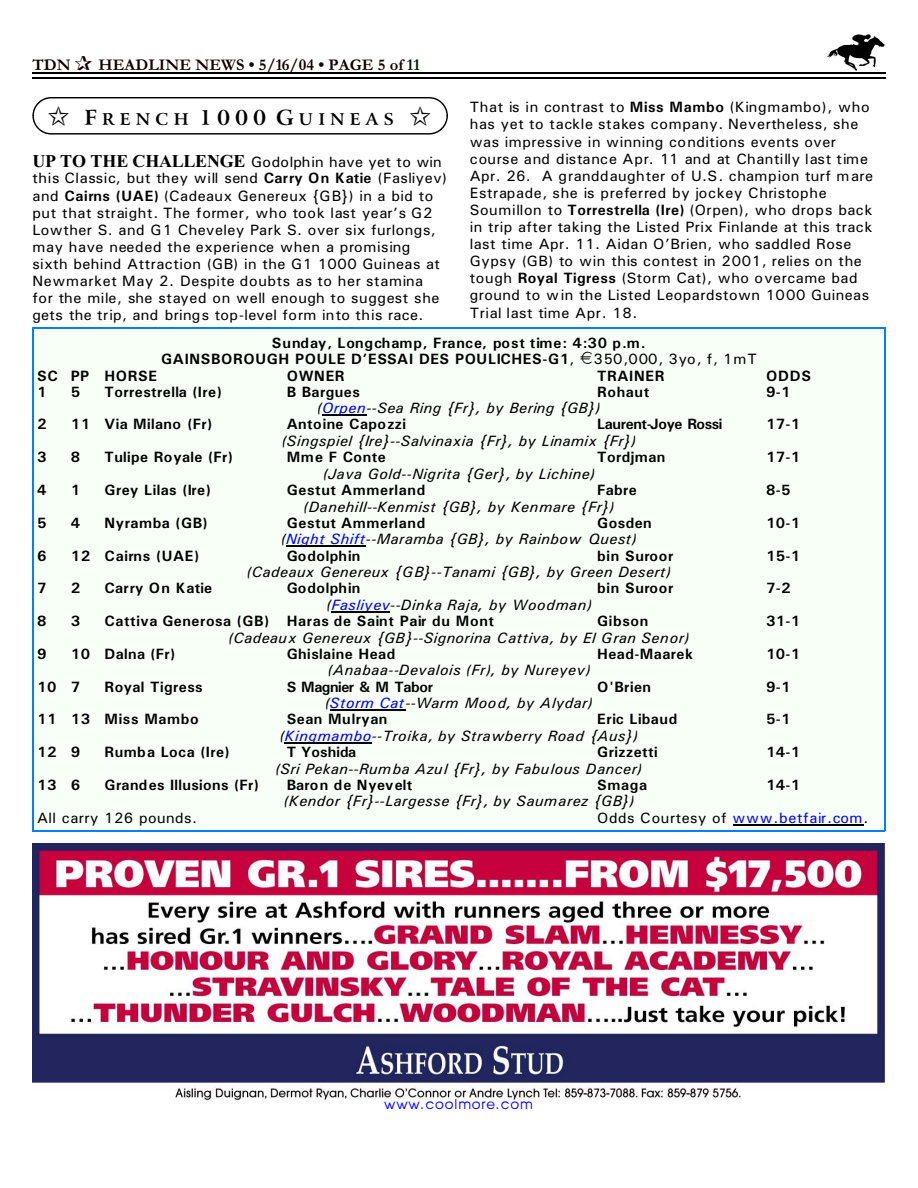
<style>
.page{position:relative;width:918px;height:1188px;background:#fff}
.page>*{position:absolute;margin:0;border:0;box-sizing:border-box;transform-origin:0 0}
.t1{font:700 16.5px "Garamond";letter-spacing:.005em;color:#0f0000}
.t2{font:700 16.5px "Arrus BT";letter-spacing:.315em;color:#000}
.t3{font:15px/17.1px "Univers";letter-spacing:.03em;color:#000}
.t4{font:700 15px/16.4px "Univers";letter-spacing:.03em;color:#000}
.t5{font:italic 15px "Univers";letter-spacing:.03em;color:#000}
.t6{font:700 15px "Univers";letter-spacing:.01em;color:#000}
.t7{font:15px "Univers";letter-spacing:.06em;color:#000}
.t8{font:700 15px "Univers";letter-spacing:-.025em;color:#000}
.t9{font:700 15px "Univers";letter-spacing:-.03em;color:#000}
.t10{font:700 15px "Univers";letter-spacing:.005em;color:#000}
.t11{font:13.5px "Advance";letter-spacing:.065em;color:#00f}
.s1{color:#001400}
.s2{font-size:21px}
.s3{font-family:"Times New Roman";font-weight:700;font-size:18px}
.s4{font-weight:700}
.s5{font-weight:400}
.s6{color:#00f}
</style>
<div class="page">
<img style="left:826px;top:34px;width:59px;height:36px">
<hr style="left:32px;top:72px;width:853px;height:1px;background:#000">
<hr style="left:32px;top:77px;width:853px;height:2px;background:#000">
<img style="left:32px;top:844px;width:852px;height:257px">
<div style="left:32px;top:328px;width:853px;height:503px;background:#f7fff7"></div>
<hr style="left:322px;top:415px;width:44px;height:1px;background:#000">
<hr style="left:286px;top:546px;width:80px;height:1px;background:#000">
<hr style="left:331px;top:611px;width:59px;height:2px;background:#000">
<hr style="left:330px;top:710px;width:76px;height:1px;background:#000">
<hr style="left:285px;top:742px;width:87px;height:2px;background:#000">
<hr style="left:733px;top:824px;width:130px;height:1px;background:#000">
<hr style="left:32px;top:328px;width:2px;height:503px;background:#0080ff">
<hr style="left:884px;top:328px;width:1px;height:503px;background:#0080ff">
<hr style="left:32px;top:328px;width:853px;height:1px;background:#0080ff">
<hr style="left:32px;top:830px;width:853px;height:1px;background:#0080ff">
<div style="left:32px;top:97px;width:416px;height:38px;border:1px solid #000;border-radius:18px"></div>
<p class="t1" style="left:32px;top:59px;width:40px">TDN</p>
<p class="t1" style="left:98px;top:59px;width:323px">HEADLINE NEWS • 5/16/04 • PAGE 5 of <span class="s1">11</span></p>
<p class="t2" style="left:84px;top:113px;width:311px"><span class="s2">F</span>RENCH <span class="s2">1000 G</span>UINEAS</p>
<p class="t3" style="left:32px;top:154px;width:416px"><span class="s3">UP TO THE CHALLENGE</span> Godolphin have yet to win this Classic, but they will send <span class="s4">Carry On Katie</span> (Fasliyev) and <span class="s4">Cairns (UAE)</span> (Cadeaux Genereux {GB}) in a bid to put that straight. The former, who took last year’s G2<br>Lowther S. and G1 Cheveley Park S. over six furlongs, may have needed the experience when a promising sixth behind Attraction (GB) in the G1 1000 Guineas at Newmarket May 2. Despite doubts as to her stamina for the mile, she stayed on well enough to suggest she gets the trip, and brings top-level form into this race.</p>
<p class="t3" style="left:470px;top:100px;width:405px">That is in contrast to <span class="s4">Miss Mambo</span> (Kingmambo), who has yet to tackle stakes company. Nevertheless, she was impressive in winning conditions events over course and distance Apr. 11 and at Chantilly last time Apr. 26. A granddaughter of U.S. champion turf mare Estrapade, she is preferred by jockey Christophe Soumillon to <span class="s4">Torrestrella (Ire)</span> (Orpen), who drops back in trip after taking the Listed Prix Finlande at this track last time Apr. 11. Aidan O’Brien, who saddled Rose Gypsy (GB) to win this contest in 2001, relies on the tough <span class="s4">Royal Tigress</span> (Storm Cat), who overcame bad ground to win the Listed Leopardstown 1000 Guineas Trial last time Apr. 18.</p>
<p class="t4" style="left:161px;top:336px;width:486px;text-indent:111px">Sunday, Longchamp, France, post time: 4:30 p.m.<br>GAINSBOROUGH POULE D’ESSAI DES POULICHES-G1<span class="s5">,</span></p>
<p class="t7" style="left:593px;top:354px;width:165px">350,000, 3yo, f, 1mT</p>
<p class="t4" style="left:37px;top:369px;width:122px">SC PP HORSE</p>
<p class="t4" style="left:287px;top:369px;width:59px">OWNER</p>
<p class="t4" style="left:597px;top:369px;width:69px">TRAINER</p>
<p class="t4" style="left:766px;top:369px;width:47px">ODDS</p>
<p class="t4" style="left:37px;top:385px;width:11px">1</p>
<p class="t4" style="left:71px;top:385px;width:11px">5</p>
<p class="t4" style="left:105px;top:385px;width:119px">Torrestrella (Ire)</p>
<p class="t4" style="left:287px;top:385px;width:75px">B Bargues</p>
<p class="t4" style="left:597px;top:385px;width:54px">Rohaut</p>
<p class="t4" style="left:766px;top:385px;width:26px">9-1</p>
<p class="t5" style="left:317px;top:403px;width:285px">(<span class="s6">Orpen</span>--Sea Ring {Fr}, by Bering {GB})</p>
<p class="t4" style="left:37px;top:417px;width:11px">2</p>
<p class="t4" style="left:71px;top:417px;width:143px">11 Via Milano (Fr)</p>
<p class="t4" style="left:287px;top:417px;width:121px">Antoine Capozzi</p>
<p class="t8" style="left:597px;top:419px;width:127px">Laurent-Joye Rossi</p>
<p class="t4" style="left:766px;top:417px;width:35px">17-1</p>
<p class="t5" style="left:282px;top:436px;width:356px">(Singspiel {Ire}--Salvinaxia {Fr}, by Linamix {Fr})</p>
<p class="t4" style="left:37px;top:450px;width:11px">3</p>
<p class="t4" style="left:71px;top:450px;width:11px">8</p>
<p class="t4" style="left:105px;top:450px;width:130px">Tulipe Royale (Fr)</p>
<p class="t4" style="left:287px;top:450px;width:100px">Mme F Conte</p>
<p class="t4" style="left:597px;top:450px;width:70px">Tordjman</p>
<p class="t4" style="left:766px;top:450px;width:35px">17-1</p>
<p class="t5" style="left:323px;top:468px;width:274px">(Java Gold--Nigrita {Ger}, by Lichine)</p>
<p class="t4" style="left:37px;top:483px;width:11px">4</p>
<p class="t4" style="left:71px;top:483px;width:11px">1</p>
<p class="t4" style="left:105px;top:483px;width:108px">Grey Lilas (Ire)</p>
<p class="t4" style="left:287px;top:483px;width:140px">Gestut Ammerland</p>
<p class="t4" style="left:597px;top:483px;width:41px">Fabre</p>
<p class="t4" style="left:766px;top:483px;width:26px">8-5</p>
<p class="t5" style="left:303px;top:501px;width:313px">(Danehill--Kenmist {GB}, by Kenmare {Fr})</p>
<p class="t4" style="left:37px;top:516px;width:11px">5</p>
<p class="t4" style="left:71px;top:516px;width:11px">4</p>
<p class="t4" style="left:105px;top:516px;width:105px">Nyramba (GB)</p>
<p class="t4" style="left:287px;top:516px;width:140px">Gestut Ammerland</p>
<p class="t4" style="left:597px;top:516px;width:56px">Gosden</p>
<p class="t4" style="left:766px;top:516px;width:35px">10-1</p>
<p class="t5" style="left:281px;top:534px;width:358px">(<span class="s6">Night Shift</span>--Maramba {GB}, by Rainbow Quest)</p>
<p class="t4" style="left:37px;top:549px;width:11px">6</p>
<p class="t4" style="left:71px;top:549px;width:130px">12 Cairns (UAE)</p>
<p class="t6" style="left:287px;top:550px;width:75px">Godolphin</p>
<p class="t4" style="left:597px;top:549px;width:78px">bin Suroor</p>
<p class="t4" style="left:766px;top:549px;width:35px">15-1</p>
<p class="t5" style="left:246px;top:567px;width:426px">(Cadeaux Genereux {GB}--Tanami {GB}, by Green Desert)</p>
<p class="t4" style="left:37px;top:581px;width:11px">7</p>
<p class="t4" style="left:71px;top:581px;width:11px">2</p>
<p class="t6" style="left:105px;top:583px;width:109px">Carry On Katie</p>
<p class="t6" style="left:287px;top:583px;width:75px">Godolphin</p>
<p class="t4" style="left:597px;top:581px;width:78px">bin Suroor</p>
<p class="t4" style="left:766px;top:581px;width:26px">7-2</p>
<p class="t5" style="left:326px;top:600px;width:268px">(<span class="s6">Fasliyev</span>--Dinka Raja, by Woodman)</p>
<p class="t4" style="left:37px;top:614px;width:11px">8</p>
<p class="t4" style="left:71px;top:614px;width:11px">3</p>
<p class="t4" style="left:105px;top:614px;width:391px">Cattiva Generosa (GB) Haras de Saint Pair du Mont</p>
<p class="t4" style="left:597px;top:614px;width:53px">Gibson</p>
<p class="t4" style="left:766px;top:614px;width:35px">31-1</p>
<p class="t5" style="left:228px;top:632px;width:463px">(Cadeaux Genereux {GB}--Signorina Cattiva, by El Gran Senor)</p>
<p class="t4" style="left:37px;top:647px;width:11px">9</p>
<p class="t4" style="left:71px;top:647px;width:106px">10 Dalna (Fr)</p>
<p class="t4" style="left:287px;top:647px;width:110px">Ghislaine Head</p>
<p class="t4" style="left:597px;top:647px;width:97px">Head-Maarek</p>
<p class="t4" style="left:766px;top:647px;width:35px">10-1</p>
<p class="t5" style="left:328px;top:665px;width:265px">(Anabaa--Devalois (Fr), by Nureyev)</p>
<p class="t4" style="left:37px;top:680px;width:45px">10 7</p>
<p class="t4" style="left:105px;top:680px;width:100px">Royal Tigress</p>
<p class="t9" style="left:287px;top:681px;width:148px">S Magnier &amp; M Tabor</p>
<p class="t4" style="left:597px;top:680px;width:55px">O'Brien</p>
<p class="t4" style="left:766px;top:680px;width:26px">9-1</p>
<p class="t5" style="left:325px;top:698px;width:270px">(<span class="s6">Storm Cat</span>--Warm Mood, by Alydar)</p>
<p class="t4" style="left:37px;top:712px;width:163px">11 13 Miss Mambo</p>
<p class="t4" style="left:287px;top:712px;width:102px">Sean Mulryan</p>
<p class="t4" style="left:597px;top:712px;width:82px">Eric Libaud</p>
<p class="t4" style="left:766px;top:712px;width:26px">5-1</p>
<p class="t5" style="left:279px;top:731px;width:360px">(<span class="s6">Kingmambo</span>--Troika, by Strawberry Road {Aus})</p>
<p class="t4" style="left:37px;top:745px;width:45px">12 9</p>
<p class="t4" style="left:105px;top:745px;width:127px">Rumba Loca (Ire)</p>
<p class="t10" style="left:287px;top:747px;width:71px">T Yoshida</p>
<p class="t4" style="left:597px;top:745px;width:62px">Grizzetti</p>
<p class="t4" style="left:766px;top:745px;width:35px">14-1</p>
<p class="t5" style="left:275px;top:763px;width:369px">(Sri Pekan--Rumba Azul {Fr}, by Fabulous Dancer)</p>
<p class="t4" style="left:37px;top:778px;width:45px">13 6</p>
<p class="t4" style="left:105px;top:778px;width:156px">Grandes Illusions (Fr)</p>
<p class="t6" style="left:287px;top:780px;width:127px">Baron de Nyevelt</p>
<p class="t4" style="left:597px;top:778px;width:51px">Smaga</p>
<p class="t4" style="left:766px;top:778px;width:35px">14-1</p>
<p class="t5" style="left:284px;top:796px;width:353px">(Kendor {Fr}--Largesse {Fr}, by Saumarez {GB})</p>
<p class="t3" style="left:37px;top:810px;width:162px">All carry 126 pounds.</p>
<p class="t3" style="left:597px;top:810px;width:273px">Odds Courtesy of <span class="s6">www.betfair.com</span>.</p>
<p class="t11" style="left:384px;top:1099px;width:150px">www.coolmore.com</p>
</div>
